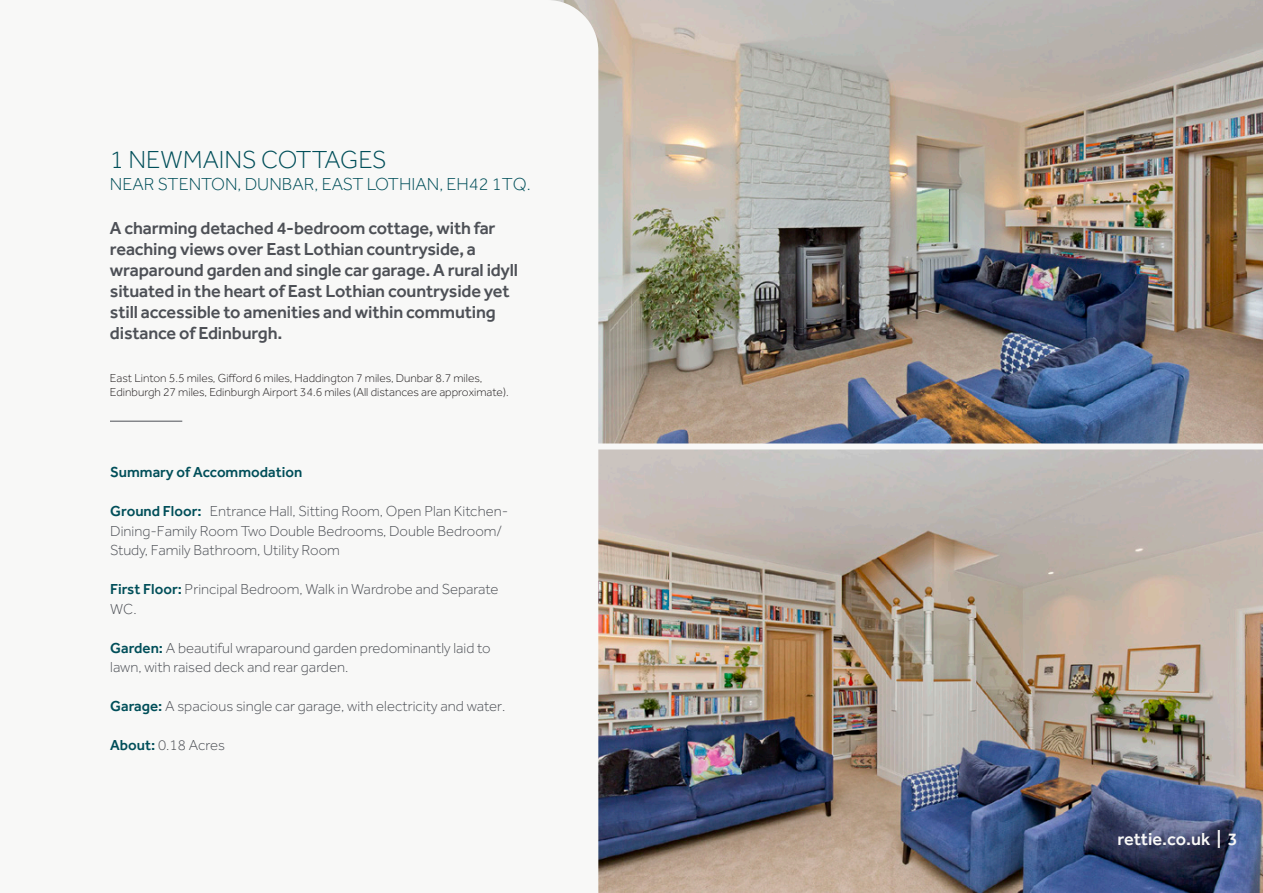
<style>
.page{position:relative;width:1263px;height:893px;background:#fff}
.page>*{position:absolute;margin:0;border:0;box-sizing:border-box;transform-origin:0 0}
.t1{font:300 25.5px "Effra";color:#004e59}
.t2{font:500 18px/21px "Effra";letter-spacing:-.01em;color:#4d5056}
.t3{font:300 18px "Effra";color:#004e59}
.t4{font:500 18px "Effra";color:#f8f8f7}
.t5{font:300 15px/19.5px "Effra";color:#4d5056}
.t6{font:500 15px "Effra";color:#004e59}
.t7{font:300 12px/14.4px "Effra";color:#231f20}
.s1{font-weight:500;color:#004e59}
</style>
<div class="page">
<img style="left:598px;top:0;width:665px;height:893px">
<hr style="left:110px;top:421px;width:72px;height:1px;background:#4d5056">
<div style="left:575px;top:443px;width:688px;height:6px;background:#f8f8f7"></div>
<p class="t1" style="left:110px;top:145px;width:278px">1 NEWMAINS COTTAGES</p>
<p class="t3" style="left:110px;top:173px;width:422px">NEAR STENTON, DUNBAR, EAST LOTHIAN, EH42 1TQ.</p>
<p class="t2" style="left:110px;top:217px;width:410px">A charming detached 4-bedroom cottage, with far reaching views over East Lothian countryside, a wraparound garden and single car garage. A rural idyll situated in the heart of East Lothian countryside yet still accessible to amenities and within commuting distance of Edinburgh.</p>
<p class="t7" style="left:110px;top:371px;width:400px">East Linton 5.5 miles, Gifford 6 miles, Haddington 7 miles, Dunbar 8.7 miles,<br>Edinburgh 27 miles, Edinburgh Airport 34.6 miles (All distances are approximate).</p>
<p class="t6" style="left:110px;top:463px;width:194px">Summary of Accommodation</p>
<p class="t5" style="left:110px;top:501px;width:399px"><span class="s1">Ground Floor:</span> Entrance Hall, Sitting Room, Open Plan Kitchen-<br>Dining-Family Room Two Double Bedrooms, Double Bedroom/<br>Study, Family Bathroom, Utility Room</p>
<p class="t5" style="left:110px;top:579px;width:390px"><span class="s1">First Floor:</span> Principal Bedroom, Walk in Wardrobe and Separate<br>WC.</p>
<p class="t5" style="left:110px;top:638px;width:382px"><span class="s1">Garden:</span> A beautiful wraparound garden predominantly laid to lawn, with raised deck and rear garden.</p>
<p class="t5" style="left:110px;top:696px;width:397px"><span class="s1">Garage:</span> A spacious single car garage, with electricity and water.</p>
<p class="t5" style="left:110px;top:735px;width:116px"><span class="s1">About:</span> 0.18 Acres</p>
<p class="t4" style="left:1117px;top:828px;width:122px">rettie.co.uk | 3</p>
</div>
